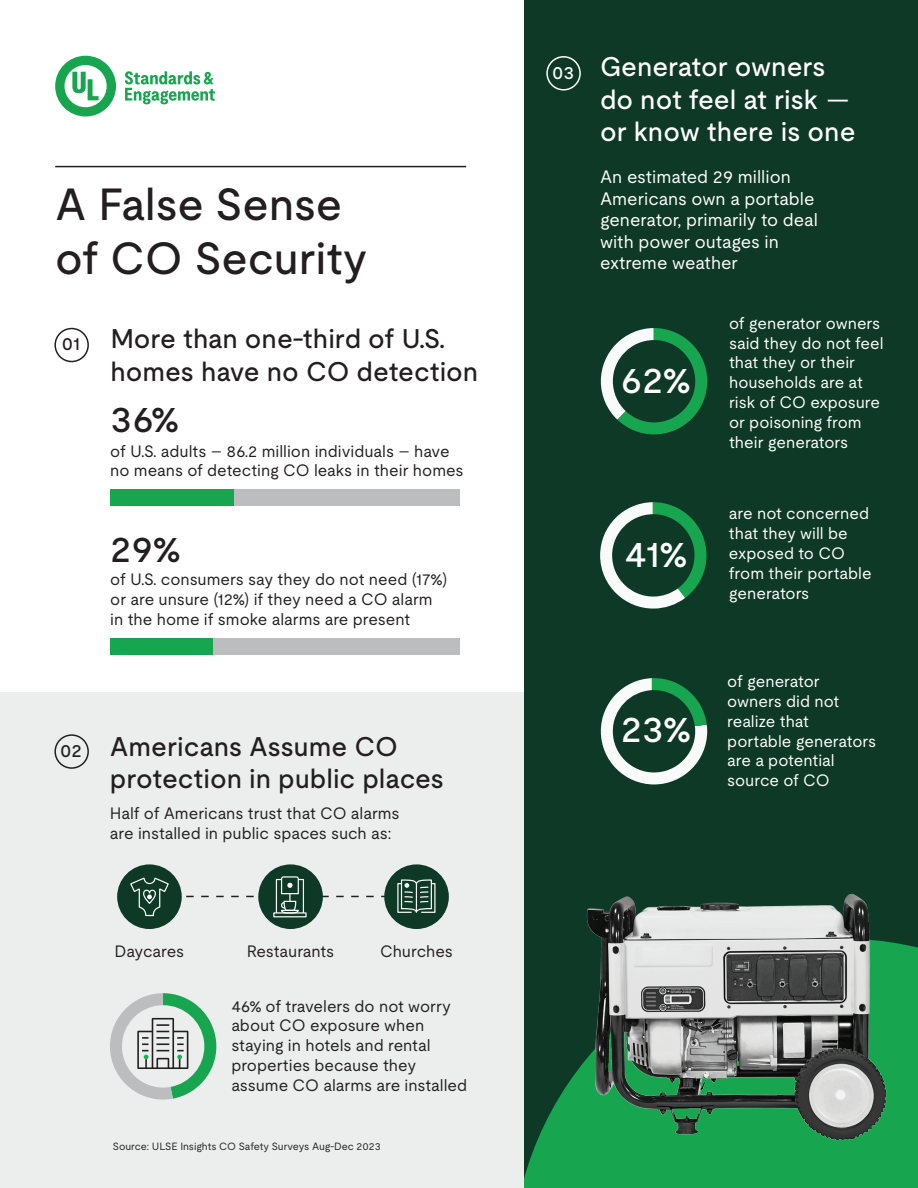
<style>
.page{position:relative;width:918px;height:1188px;background:#fff}
.page>*{position:absolute;margin:0;border:0;box-sizing:border-box;transform-origin:0 0}
.t1{font:500 45px/54px "UL Moderat";color:#231f20}
.t2{font:500 37.5px "UL Moderat";color:#fff}
.t3{font:500 37.5px "UL Moderat";color:#231f20}
.t4{font:500 27px/32.4px "UL Moderat";color:#231f20}
.t5{font:500 27px/32.4px "UL Moderat";color:#fff}
.t6{font:500 18.45px "UL Moderat";color:#231f20}
.t7{font:500 18.45px "UL Moderat";color:#fff}
.t8{font:18px/21.6px "UL Moderat";color:#fff}
.t9{font:16.5px/19.8px "UL Moderat";color:#231f20}
.t10{font:16.5px/19.8px "UL Moderat";color:#fff}
.t11{font:10.5px "UL Moderat";letter-spacing:-.005em;color:#231f20}
</style>
<div class="page">
<div style="left:0;top:692px;width:526px;height:496px;background:#eceded"></div>
<div style="left:524px;top:0;width:394px;height:1185px;background:#0e3926"></div>
<svg style="left:601px;top:328px;width:106px;height:106px"></svg>
<svg style="left:524px;top:942px;width:394px;height:246px;fill:#18a54f"></svg>
<img style="left:578px;top:893px;width:315px;height:259px">
<svg style="left:55px;top:56px;width:160px;height:61px"></svg>
<hr style="left:55px;top:166px;width:411px;height:1px;background:#231f20">
<div style="left:54px;top:328px;width:35px;height:34px;border:2px solid #231f20;border-radius:50%"></div>
<div style="left:54px;top:734px;width:35px;height:35px;border:2px solid #231f20;border-radius:50%"></div>
<div style="left:546px;top:56px;width:35px;height:35px;border:2px solid #fff;border-radius:50%"></div>
<div style="left:117px;top:864px;width:65px;height:65px;background:#0e3926;border-radius:50%"></div>
<div style="left:258px;top:864px;width:65px;height:65px;background:#0e3926;border-radius:50%"></div>
<svg style="left:601px;top:678px;width:106px;height:106px"></svg>
<svg style="left:600px;top:502px;width:107px;height:107px"></svg>
<div style="left:110px;top:638px;width:36px;height:17px;background:#18a54f"></div>
<div style="left:145px;top:638px;width:36px;height:17px;background:#18a54f"></div>
<div style="left:180px;top:638px;width:36px;height:17px;background:#18a54f"></div>
<div style="left:213px;top:638px;width:38px;height:17px;background:#bbbdbf"></div>
<div style="left:250px;top:638px;width:36px;height:17px;background:#bbbdbf"></div>
<div style="left:285px;top:638px;width:36px;height:17px;background:#bbbdbf"></div>
<div style="left:320px;top:638px;width:35px;height:17px;background:#bbbdbf"></div>
<div style="left:355px;top:638px;width:35px;height:17px;background:#bbbdbf"></div>
<div style="left:390px;top:638px;width:35px;height:17px;background:#bbbdbf"></div>
<div style="left:425px;top:638px;width:35px;height:17px;background:#bbbdbf"></div>
<div style="left:110px;top:490px;width:36px;height:16px;background:#18a54f"></div>
<div style="left:145px;top:490px;width:35px;height:16px;background:#18a54f"></div>
<div style="left:214px;top:490px;width:36px;height:16px;background:#bbbdbf"></div>
<div style="left:250px;top:490px;width:35px;height:16px;background:#bbbdbf"></div>
<div style="left:284px;top:490px;width:36px;height:16px;background:#bbbdbf"></div>
<div style="left:319px;top:490px;width:36px;height:16px;background:#bbbdbf"></div>
<div style="left:354px;top:490px;width:36px;height:16px;background:#bbbdbf"></div>
<div style="left:389px;top:490px;width:36px;height:16px;background:#bbbdbf"></div>
<div style="left:424px;top:490px;width:36px;height:16px;background:#bbbdbf"></div>
<div style="left:180px;top:490px;width:54px;height:16px;background:#18a54f"></div>
<div style="left:384px;top:864px;width:65px;height:65px;background:#0e3926;border-radius:50%"></div>
<svg style="left:130px;top:876px;width:306px;height:41px"></svg>
<svg style="left:110px;top:993px;width:106px;height:107px"></svg>
<h1 class="t1" style="left:55px;top:176px;width:314px">A False Sense of CO Security</h1>
<p class="t6" style="left:62px;top:329px;width:20px">01</p>
<h3 class="t4" style="left:110px;top:322px;width:370px">More than one-third of U.S. homes have no CO detection</h3>
<h2 class="t3" style="left:110px;top:390px;width:70px">36%</h2>
<p class="t9" style="left:110px;top:440px;width:355px">of U.S. adults – 86.2 million individuals – have no means of detecting CO leaks in their homes</p>
<h2 class="t3" style="left:110px;top:519px;width:71px">29%</h2>
<p class="t9" style="left:110px;top:569px;width:339px">of U.S. consumers say they do not need (17%) or are unsure (12%) if they need a CO alarm in the home if smoke alarms are present</p>
<p class="t6" style="left:60px;top:736px;width:23px">02</p>
<h3 class="t4" style="left:110px;top:729px;width:336px">Americans Assume CO protection in public places</h3>
<p class="t9" style="left:110px;top:803px;width:291px">Half of Americans trust that CO alarms are installed in public spaces such as:</p>
<p class="t9" style="left:115px;top:941px;width:71px">Daycares</p>
<p class="t9" style="left:247px;top:941px;width:89px">Restaurants</p>
<p class="t9" style="left:380px;top:941px;width:74px">Churches</p>
<p class="t9" style="left:231px;top:996px;width:237px">46% of travelers do not worry about CO exposure when staying in hotels and rental properties because they assume CO alarms are installed</p>
<p class="t11" style="left:113px;top:1138px;width:269px">Source: ULSE Insights CO Safety Surveys Aug-Dec 2023</p>
<p class="t7" style="left:552px;top:58px;width:24px">03</p>
<h3 class="t5" style="left:600px;top:50px;width:257px">Generator owners do not feel at risk — or know there is one</h3>
<p class="t8" style="left:600px;top:165px;width:219px">An estimated 29 million<br>Americans own a portable generator, primarily to deal with power outages in extreme weather</p>
<h2 class="t2" style="left:621px;top:350px;width:70px">62%</h2>
<h2 class="t2" style="left:624px;top:525px;width:64px">41%</h2>
<p class="t10" style="left:729px;top:313px;width:156px">of generator owners said they do not feel that they or their households are at risk of CO exposure or poisoning from their generators</p>
<p class="t10" style="left:729px;top:503px;width:144px">are not concerned that they will be exposed to CO from their portable generators</p>
<h2 class="t2" style="left:621px;top:699px;width:71px">23%</h2>
<p class="t10" style="left:727px;top:671px;width:150px">of generator owners did not realize that portable generators are a potential source of CO</p>
</div>
